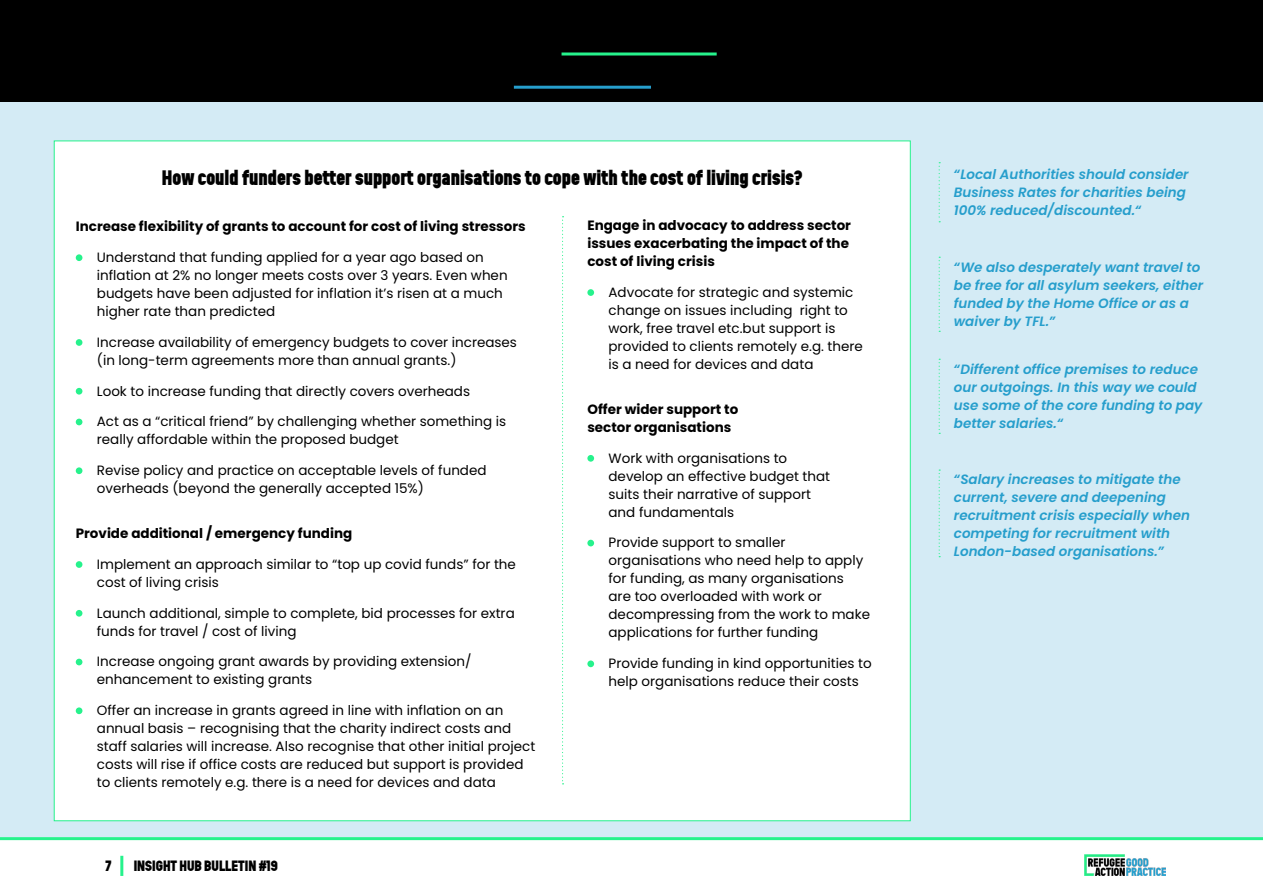
<style>
.page{position:relative;width:1263px;height:893px;background:#fff}
.page>*{position:absolute;margin:0;border:0;box-sizing:border-box;transform-origin:0 0}
.t1{font:700 21px "Stenciletta Solid";color:#000}
.t2{font:700 15px "Stenciletta Solid";color:#000}
.t3{font:13.5px/18px "Poppins";color:#000}
.t4{font:italic 600 13.5px/18px "Poppins";color:#269ecc}
.t5{font:700 13.5px/18px "Poppins";color:#000}
</style>
<div class="page">
<hr style="left:120px;top:856px;width:3px;height:20px;background:#26f28c">
<hr style="left:0;top:837px;width:1263px;height:3px;background:#26f28c">
<img style="left:1084px;top:855px;width:81px;height:21px">
<div style="left:0;top:102px;width:1263px;height:735px;background:#d4ebf5"></div>
<div style="left:0;top:0;width:1263px;height:102px;background:#000"></div>
<div style="left:54px;top:141px;width:857px;height:680px;background:#fff;border:1px solid #26f28c"></div>
<svg style="left:562px;top:216px;width:2px;height:568px"></svg>
<div style="left:76px;top:254px;width:6px;height:7px;background:#26f28c;border-radius:50%"></div>
<div style="left:76px;top:339px;width:6px;height:7px;background:#26f28c;border-radius:50%"></div>
<div style="left:76px;top:388px;width:6px;height:7px;background:#26f28c;border-radius:50%"></div>
<svg style="left:76px;top:419px;width:6px;height:6px"></svg>
<div style="left:76px;top:467px;width:6px;height:7px;background:#26f28c;border-radius:50%"></div>
<div style="left:76px;top:561px;width:6px;height:7px;background:#26f28c;border-radius:50%"></div>
<div style="left:76px;top:610px;width:6px;height:7px;background:#26f28c;border-radius:50%"></div>
<svg style="left:76px;top:659px;width:6px;height:6px"></svg>
<div style="left:76px;top:707px;width:6px;height:7px;background:#26f28c;border-radius:50%"></div>
<div style="left:587px;top:289px;width:7px;height:7px;background:#26f28c;border-radius:50%"></div>
<div style="left:587px;top:455px;width:7px;height:7px;background:#26f28c;border-radius:50%"></div>
<div style="left:587px;top:540px;width:7px;height:6px;background:#26f28c;border-radius:50%"></div>
<div style="left:587px;top:660px;width:7px;height:7px;background:#26f28c;border-radius:50%"></div>
<svg style="left:939px;top:162px;width:1px;height:60px"></svg>
<svg style="left:939px;top:257px;width:1px;height:75px"></svg>
<svg style="left:939px;top:359px;width:1px;height:75px"></svg>
<svg style="left:939px;top:470px;width:1px;height:87px"></svg>
<hr style="left:514px;top:86px;width:137px;height:3px;background:#269ecc">
<hr style="left:561px;top:53px;width:156px;height:3px;background:#26f28c">
<h1 class="t1" style="left:162px;top:166px;width:642px">How could funders better support organisations to cope with the cost of living crisis?</h1>
<p class="t5" style="left:76px;top:218px;width:451px">Increase flexibility of grants to account for cost of living stressors</p>
<p class="t3" style="left:97px;top:248px;width:412px">Understand that funding applied for a year ago based on inflation at 2% no longer meets costs over 3 years. Even when budgets have been adjusted for inflation it’s risen at a much higher rate than predicted</p>
<p class="t3" style="left:97px;top:333px;width:422px">Increase availability of emergency budgets to cover increases (in long-term agreements more than annual grants.)</p>
<p class="t3" style="left:97px;top:382px;width:375px">Look to increase funding that directly covers overheads</p>
<p class="t3" style="left:97px;top:413px;width:411px">Act as a “critical friend” by challenging whether something is really affordable within the proposed budget</p>
<p class="t3" style="left:97px;top:461px;width:391px">Revise policy and practice on acceptable levels of funded overheads (beyond the generally accepted 15%)</p>
<p class="t5" style="left:76px;top:524px;width:278px">Provide additional / emergency funding</p>
<p class="t3" style="left:97px;top:555px;width:421px">Implement an approach similar to “top up covid funds” for the cost of living crisis</p>
<p class="t3" style="left:97px;top:604px;width:419px">Launch additional, simple to complete, bid processes for extra funds for travel / cost of living</p>
<p class="t3" style="left:97px;top:653px;width:376px">Increase ongoing grant awards by providing extension/ enhancement to existing grants</p>
<p class="t3" style="left:97px;top:701px;width:440px">Offer an increase in grants agreed in line with inflation on an annual basis – recognising that the charity indirect costs and staff salaries will increase. Also recognise that other initial project costs will rise if office costs are reduced but support is provided to clients remotely e.g. there is a need for devices and data</p>
<p class="t5" style="left:587px;top:216px;width:265px">Engage in advocacy to address sector issues exacerbating the impact of the cost of living crisis</p>
<p class="t3" style="left:608px;top:283px;width:256px">Advocate for strategic and systemic change on issues including right to work, free travel etc.but support is provided to clients remotely e.g. there is a need for devices and data</p>
<p class="t5" style="left:587px;top:400px;width:152px">Offer wider support to sector organisations</p>
<p class="t3" style="left:608px;top:449px;width:223px">Work with organisations to develop an effective budget that suits their narrative of support and fundamentals</p>
<p class="t3" style="left:608px;top:534px;width:263px">Provide support to smaller organisations who need help to apply for funding, as many organisations<br>are too overloaded with work or decompressing from the work to make applications for further funding</p>
<p class="t3" style="left:608px;top:655px;width:265px">Provide funding in kind opportunities to help organisations reduce their costs</p>
<p class="t2" style="left:106px;top:858px;width:7px">7</p>
<p class="t2" style="left:134px;top:858px;width:146px">INSIGHT HUB BULLETIN #19</p>
<p class="t4" style="left:954px;top:166px;width:236px">“Local Authorities should consider<br>Business Rates for charities being<br>100% reduced/discounted.“</p>
<p class="t4" style="left:954px;top:259px;width:251px">“We also desperately want travel to be free for all asylum seekers, either funded by the Home Office or as a waiver by TFL.”</p>
<p class="t4" style="left:954px;top:361px;width:250px">“Different office premises to reduce our outgoings. In this way we could use some of the core funding to pay better salaries.“</p>
<p class="t4" style="left:954px;top:471px;width:238px">“Salary increases to mitigate the current, severe and deepening recruitment crisis especially when competing for recruitment with London-based organisations.”</p>
</div>
